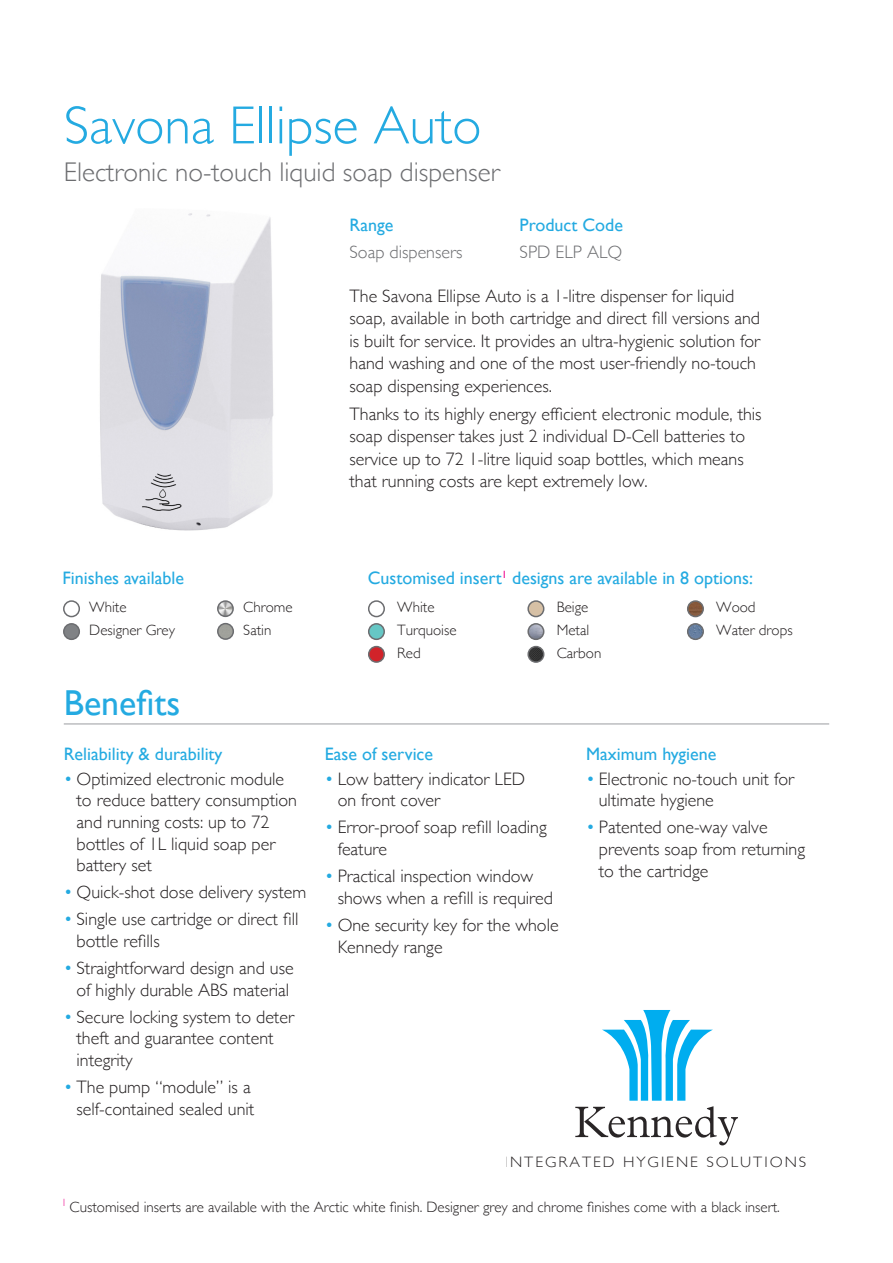
<style>
.page{position:relative;width:893px;height:1263px;background:#fff}
.page>*{position:absolute;margin:0;border:0;box-sizing:border-box;transform-origin:0 0}
.t1{font:300 54px "Gill Sans";color:#24aae1}
.t2{font:36px "Gill Sans";color:#24aae1}
.t3{font:300 27px "Gill Sans";color:#6c6d70}
.t4{font:300 18px/21.6px "Gill Sans";color:#231f20}
.t5{font:18px "Gill Sans";color:#24aae1}
.t6{font:300 18px "Gill Sans";color:#6c6d70}
.t7{font:300 15px/22.8px "Gill Sans";color:#231f20}
.t8{font:300 15px "Gill Sans";letter-spacing:.125em;color:#292526;scale:1.05 1}
.s1{color:#24aae1}
</style>
<div class="page">
<img style="left:100px;top:213px;width:174px;height:318px">
<svg style="left:575px;top:1010px;width:163px;height:135px"></svg>
<div style="left:368px;top:600px;width:17px;height:17px;background:#fff;border:2px solid #6c6d70;border-radius:50%"></div>
<div style="left:368px;top:623px;width:17px;height:17px;background:#66c7c5;border:2px solid #6c6d70;border-radius:50%"></div>
<div style="left:368px;top:646px;width:17px;height:17px;background:#d1232a;border:2px solid #6c6d70;border-radius:50%"></div>
<div style="left:527px;top:600px;width:17px;height:17px;background:#d6c0a5;border:2px solid #6c6d70;border-radius:50%"></div>
<img style="left:528px;top:624px;width:16px;height:15px;border-radius:50%">
<div style="left:527px;top:623px;width:17px;height:17px;border:2px solid #6c6d70;border-radius:50%"></div>
<img style="left:528px;top:647px;width:16px;height:15px;border-radius:50%">
<div style="left:527px;top:646px;width:17px;height:17px;border:2px solid #6c6d70;border-radius:50%"></div>
<img style="left:688px;top:601px;width:15px;height:15px;border-radius:50%">
<div style="left:687px;top:600px;width:17px;height:17px;border:2px solid #6c6d70;border-radius:50%"></div>
<img style="left:688px;top:624px;width:15px;height:15px;border-radius:50%">
<div style="left:687px;top:623px;width:17px;height:17px;border:2px solid #6c6d70;border-radius:50%"></div>
<div style="left:63px;top:600px;width:17px;height:17px;background:#fff;border:2px solid #6c6d70;border-radius:50%"></div>
<div style="left:63px;top:623px;width:17px;height:17px;background:#808285;border:2px solid #6c6d70;border-radius:50%"></div>
<img style="left:218px;top:624px;width:15px;height:15px">
<div style="left:217px;top:623px;width:17px;height:17px;border:2px solid #6c6d70;border-radius:50%"></div>
<img style="left:218px;top:601px;width:15px;height:15px">
<div style="left:217px;top:600px;width:17px;height:17px;border:2px solid #6c6d70;border-radius:50%"></div>
<hr style="left:64px;top:723px;width:765px;height:2px;background:#bcbdc0">
<h1 class="t1" style="left:64px;top:106px;width:419px">Savona Ellipse Auto</h1>
<h3 class="t3" style="left:64px;top:163px;width:437px">Electronic no-touch liquid soap dispenser</h3>
<p class="t5" style="left:349px;top:219px;width:45px">Range</p>
<p class="t5" style="left:520px;top:219px;width:105px">Product Code</p>
<p class="t6" style="left:349px;top:246px;width:114px">Soap dispensers</p>
<p class="t6" style="left:520px;top:246px;width:104px">SPD ELP ALQ</p>
<p class="t4" style="left:349px;top:286px;width:412px;line-height:22.5px">The Savona Ellipse Auto is a 1-litre dispenser for liquid soap, available in both cartridge and direct fill versions and is built for service. It provides an ultra-hygienic solution for hand washing and one of the most user-friendly no-touch soap dispensing experiences.</p>
<p class="t4" style="left:349px;top:404px;width:414px;line-height:22.5px">Thanks to its highly energy efficient electronic module, this soap dispenser takes just 2 individual D-Cell batteries to service up to 72 1-litre liquid soap bottles, which means that running costs are kept extremely low.</p>
<p class="t5" style="left:62px;top:571px;width:123px">Finishes available</p>
<p class="t5" style="left:368px;top:571px;width:387px">Customised insert<sup>1</sup> designs are available in 8 options:</p>
<p class="t7" style="left:89px;top:597px;width:87px">White<br>Designer Grey</p>
<p class="t7" style="left:243px;top:597px;width:51px">Chrome<br>Satin</p>
<p class="t7" style="left:397px;top:597px;width:61px">White<br>Turquoise<br>Red</p>
<p class="t7" style="left:557px;top:597px;width:46px">Beige<br>Metal<br>Carbon</p>
<p class="t7" style="left:716px;top:597px;width:78px">Wood<br>Water drops</p>
<h2 class="t2" style="left:64px;top:690px;width:118px">Benefits</h2>
<p class="t5" style="left:64px;top:748px;width:160px">Reliability &amp; durability</p>
<p class="t4" style="left:77px;top:770px;width:222px;text-indent:-13px"><span class="s1">•</span> Optimized electronic module to reduce battery consumption and running costs: up to 72 bottles of 1L liquid soap per battery set</p>
<p class="t4" style="left:64px;top:883px;width:244px"><span class="s1">•</span> Quick-shot dose delivery system</p>
<p class="t4" style="left:77px;top:910px;width:223px;text-indent:-13px"><span class="s1">•</span> Single use cartridge or direct fill bottle refills</p>
<p class="t4" style="left:64px;top:959px;width:231px;text-align:center"><span class="s1">•</span> Straightforward design and use of highly durable ABS material</p>
<p class="t4" style="left:77px;top:1008px;width:219px;text-indent:-13px"><span class="s1">•</span> Secure locking system to deter theft and guarantee content integrity</p>
<p class="t4" style="left:64px;top:1078px;width:192px;text-align:right"><span class="s1">•</span> The pump “module” is a self-contained sealed unit</p>
<p class="t5" style="left:325px;top:748px;width:110px">Ease of service</p>
<p class="t4" style="left:338px;top:770px;width:189px;text-indent:-13px"><span class="s1">•</span> Low battery indicator LED on front cover</p>
<p class="t4" style="left:338px;top:818px;width:211px;text-indent:-13px"><span class="s1">•</span> Error-proof soap refill loading feature</p>
<p class="t4" style="left:338px;top:867px;width:217px;text-indent:-13px"><span class="s1">•</span> Practical inspection window shows when a refill is required</p>
<p class="t4" style="left:338px;top:916px;width:222px;text-indent:-13px"><span class="s1">•</span> One security key for the whole<br>Kennedy range</p>
<p class="t5" style="left:586px;top:748px;width:132px">Maximum hygiene</p>
<p class="t4" style="left:599px;top:770px;width:197px;text-indent:-13px"><span class="s1">•</span> Electronic no-touch unit for ultimate hygiene</p>
<p class="t4" style="left:599px;top:818px;width:208px;text-indent:-13px"><span class="s1">•</span> Patented one-way valve prevents soap from returning to the cartridge</p>
<p class="t8" style="left:505px;top:1157px;width:289px">INTEGRATED HYGIENE SOLUTIONS</p>
<p class="t7" style="left:61px;top:1197px;width:720px"><sup>1</sup> Customised inserts are available with the Arctic white finish. Designer grey and chrome finishes come with a black insert.</p>
</div>
